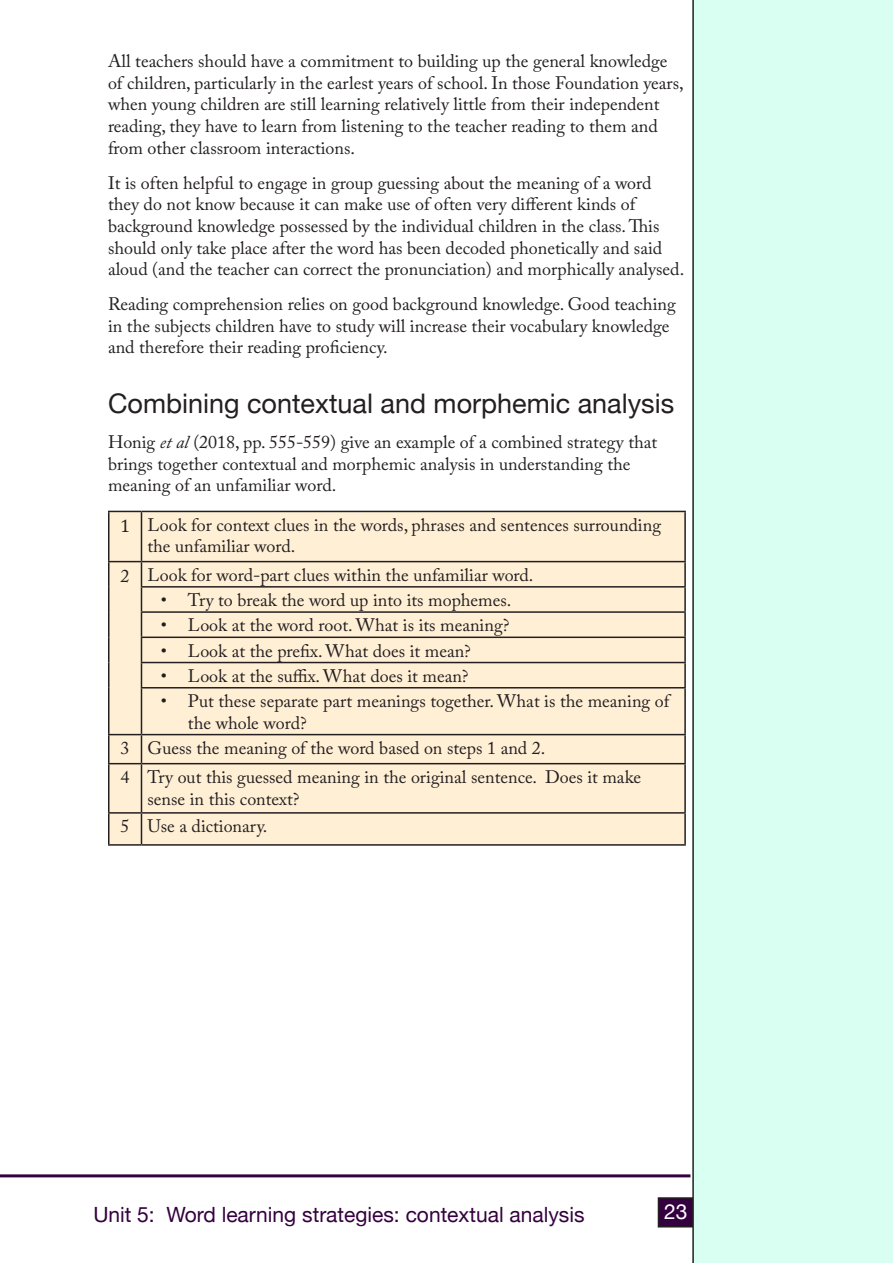
<style>
.page{position:relative;width:893px;height:1263px;background:#fff}
.page>*{position:absolute;margin:0;border:0;box-sizing:border-box;transform-origin:0 0}
.Caslon_Pro_12{font:27px "Helvetica Neue";color:#231f20}
.t1{font:21px "Helvetica Neue";color:#35003f}
.t2{font:21px "Helvetica Neue";color:#fff}
.Caslon_Pro_12-2{font:18px/21.6px "Adobe Caslon Pro";color:#231f20}
.t3{font:18px "Cambria";color:#231f20}
.s1{font-style:italic}
</style>
<div class="page">
<hr style="left:0;top:1174px;width:690px;height:3px;background:#35003f">
<div style="left:658px;top:1198px;width:35px;height:29px;background:#35003f"></div>
<div style="left:658px;top:1197px;width:36px;height:30px;border:2px solid #231f20"></div>
<div style="left:692px;top:0;width:201px;height:1263px;background:#d8fff2"></div>
<div style="left:110px;top:512px;width:574px;height:332px;background:#ffefd5"></div>
<hr style="left:108px;top:511px;width:33px;height:1px;background:#231f20">
<hr style="left:108px;top:512px;width:2px;height:49px;background:#231f20">
<hr style="left:141px;top:511px;width:545px;height:1px;background:#231f20">
<hr style="left:141px;top:512px;width:1px;height:49px;background:#231f20">
<hr style="left:684px;top:512px;width:2px;height:49px;background:#231f20">
<hr style="left:108px;top:561px;width:33px;height:1px;background:#231f20">
<hr style="left:108px;top:562px;width:2px;height:25px;background:#231f20">
<hr style="left:141px;top:561px;width:545px;height:1px;background:#231f20">
<hr style="left:684px;top:562px;width:2px;height:24px;background:#231f20">
<hr style="left:108px;top:587px;width:2px;height:25px;background:#231f20">
<hr style="left:141px;top:586px;width:545px;height:2px;background:#231f20">
<hr style="left:684px;top:588px;width:2px;height:23px;background:#231f20">
<hr style="left:108px;top:612px;width:2px;height:25px;background:#231f20">
<hr style="left:141px;top:611px;width:545px;height:2px;background:#231f20">
<hr style="left:684px;top:613px;width:2px;height:23px;background:#231f20">
<hr style="left:108px;top:637px;width:2px;height:25px;background:#231f20">
<hr style="left:141px;top:636px;width:545px;height:2px;background:#231f20">
<hr style="left:684px;top:638px;width:2px;height:24px;background:#231f20">
<hr style="left:108px;top:662px;width:2px;height:26px;background:#231f20">
<hr style="left:141px;top:662px;width:545px;height:1px;background:#231f20">
<svg style="left:141px;top:562px;width:1px;height:125px"></svg>
<hr style="left:684px;top:663px;width:2px;height:24px;background:#231f20">
<hr style="left:108px;top:688px;width:2px;height:46px;background:#231f20">
<hr style="left:141px;top:687px;width:545px;height:1px;background:#231f20">
<hr style="left:141px;top:688px;width:1px;height:46px;background:#231f20">
<hr style="left:684px;top:688px;width:2px;height:46px;background:#231f20">
<hr style="left:108px;top:734px;width:33px;height:1px;background:#231f20">
<hr style="left:108px;top:735px;width:2px;height:28px;background:#231f20">
<hr style="left:141px;top:734px;width:545px;height:1px;background:#231f20">
<svg style="left:141px;top:735px;width:1px;height:28px"></svg>
<hr style="left:684px;top:735px;width:2px;height:28px;background:#231f20">
<hr style="left:108px;top:763px;width:33px;height:1px;background:#231f20">
<hr style="left:108px;top:764px;width:2px;height:48px;background:#231f20">
<hr style="left:141px;top:763px;width:545px;height:1px;background:#231f20">
<hr style="left:141px;top:764px;width:1px;height:48px;background:#231f20">
<hr style="left:684px;top:764px;width:2px;height:48px;background:#231f20">
<hr style="left:108px;top:812px;width:33px;height:2px;background:#231f20">
<hr style="left:108px;top:814px;width:2px;height:30px;background:#231f20">
<hr style="left:141px;top:812px;width:545px;height:2px;background:#231f20">
<hr style="left:141px;top:814px;width:1px;height:30px;background:#231f20">
<hr style="left:684px;top:814px;width:2px;height:30px;background:#231f20">
<hr style="left:108px;top:844px;width:33px;height:2px;background:#231f20">
<hr style="left:141px;top:844px;width:545px;height:2px;background:#231f20">
<p class="Caslon_Pro_12-2" style="left:108px;top:50px;width:577px">All teachers should have a commitment to building up the general knowledge of children, particularly in the earlest years of school. In those Foundation years, when young children are still learning relatively little from their independent reading, they have to learn from listening to the teacher reading to them and from other classroom interactions.</p>
<p class="Caslon_Pro_12-2" style="left:108px;top:172px;width:578px">It is often helpful to engage in group guessing about the meaning of a word they do not know because it can make use of often very different kinds of background knowledge possessed by the individual children in the class. This should only take place after the word has been decoded phonetically and said aloud (and the teacher can correct the pronunciation) and morphically analysed.</p>
<p class="Caslon_Pro_12-2" style="left:108px;top:293px;width:569px">Reading comprehension relies on good background knowledge. Good teaching in the subjects children have to study will increase their vocabulary knowledge and therefore their reading proficiency.</p>
<p class="Caslon_Pro_12" style="left:108px;top:387px;width:568px">Combining contextual and morphemic analysis</p>
<p class="Caslon_Pro_12-2" style="left:108px;top:431px;width:551px">Honig <span class="s1">et al</span> (2018, pp. 555-559) give an example of a combined strategy that brings together contextual and morphemic analysis in understanding the meaning of an unfamiliar word.</p>
<p class="t3" style="left:120px;top:515px;width:11px">1</p>
<p class="Caslon_Pro_12-2" style="left:147px;top:514px;width:515px">Look for context clues in the words, phrases and sentences surrounding the unfamiliar word.</p>
<p class="Caslon_Pro_12-2" style="left:121px;top:564px;width:10px">2</p>
<p class="Caslon_Pro_12-2" style="left:147px;top:564px;width:388px">Look for word-part clues within the unfamiliar word.</p>
<p class="Caslon_Pro_12-2" style="left:161px;top:589px;width:352px">• Try to break the word up into its mophemes.</p>
<p class="Caslon_Pro_12-2" style="left:161px;top:614px;width:350px">• Look at the word root. What is its meaning?</p>
<p class="Caslon_Pro_12-2" style="left:161px;top:639px;width:311px">• Look at the prefix. What does it mean?</p>
<p class="Caslon_Pro_12-2" style="left:161px;top:665px;width:309px">• Look at the suffix. What does it mean?</p>
<p class="Caslon_Pro_12-2" style="left:188px;top:690px;width:483px;text-indent:-27px">• Put these separate part meanings together. What is the meaning of the whole word?</p>
<p class="Caslon_Pro_12-2" style="left:121px;top:737px;width:10px">3</p>
<p class="Caslon_Pro_12-2" style="left:147px;top:737px;width:399px">Guess the meaning of the word based on steps 1 and 2.</p>
<p class="Caslon_Pro_12-2" style="left:121px;top:766px;width:10px">4</p>
<p class="Caslon_Pro_12-2" style="left:147px;top:766px;width:495px">Try out this guessed meaning in the original sentence. Does it make sense in this context?</p>
<p class="Caslon_Pro_12-2" style="left:121px;top:815px;width:10px">5</p>
<p class="Caslon_Pro_12-2" style="left:147px;top:815px;width:122px">Use a dictionary.</p>
<p class="t1" style="left:93px;top:1201px;width:493px">Unit 5: Word learning strategies: contextual analysis</p>
<p class="t2" style="left:664px;top:1199px;width:25px">23</p>
</div>
